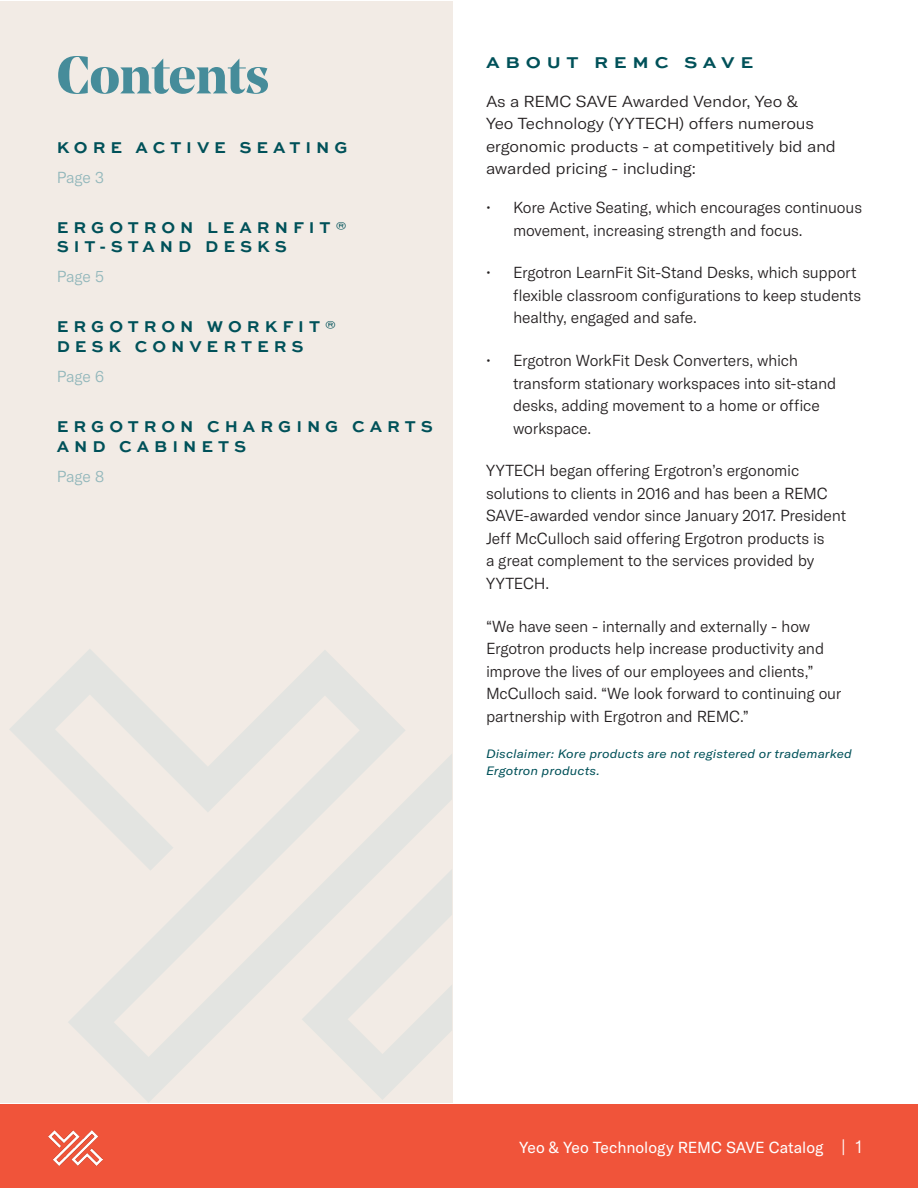
<style>
.page{position:relative;width:918px;height:1188px;background:#fff}
.page>*{position:absolute;margin:0;border:0;box-sizing:border-box;transform-origin:0 0}
.t1{font:700 52.5px "Noe Display";letter-spacing:-.01em;color:#468c9a}
.Body_Intro{font:700 16.5px/19.8px "Sweet Sans Pro";letter-spacing:.3em;color:#005159}
.Body_Intro-2{font:700 16.5px "Sweet Sans Pro";letter-spacing:.3em;color:#005159;scale:1.1 1}
.Body{font:300 15.75px/22.5px "GT America";letter-spacing:-.015em;color:#231f20}
.Body_Intro-3{font:300 15.75px/22.5px "GT America";letter-spacing:-.015em;color:#231f20;scale:1.1 1}
.t2{font:15.75px "GT America";letter-spacing:-.005em;color:#fff}
.t3{font:300 15.75px "GT America";letter-spacing:-.01em;color:#92b7bb}
.Body_Intro-4{font:italic 12px/16.5px "GT America";letter-spacing:.01em;color:#005159;scale:1.1 1}
.s1{font-weight:400}
.s2{font-weight:300;font-size:18px}
</style>
<div class="page">
<div style="left:0;top:1104px;width:918px;height:84px;background:#f0543a"></div>
<img style="left:48px;top:1130px;width:54px;height:36px">
<div style="left:0;top:1px;width:453px;height:1102px;background:#f2ebe5"></div>
<svg style="left:10px;top:649px;width:442px;height:453px"></svg>
<p class="t1" style="left:57px;top:40px;width:214px">Contents</p>
<p class="Body_Intro" style="left:57px;top:136px;width:293px">KORE ACTIVE SEATING</p>
<p class="t3" style="left:57px;top:168px;width:49px">Page 3</p>
<p class="Body_Intro" style="left:57px;top:216px;width:292px">ERGOTRON LEARNFIT<span class="s1">®</span></p>
<p class="Body_Intro" style="left:57px;top:236px;width:232px">SIT-STAND DESKS</p>
<p class="t3" style="left:57px;top:268px;width:49px">Page 5</p>
<p class="Body_Intro" style="left:57px;top:316px;width:281px">ERGOTRON WORKFIT<span class="s1">®</span></p>
<p class="Body_Intro" style="left:57px;top:336px;width:248px">DESK CONVERTERS</p>
<p class="t3" style="left:57px;top:367px;width:49px">Page 6</p>
<p class="Body_Intro" style="left:57px;top:415px;width:378px">ERGOTRON CHARGING CARTS<br>AND CABINETS</p>
<p class="t3" style="left:57px;top:467px;width:49px">Page 8</p>
<p class="Body_Intro-2" style="left:486px;top:50px;width:245px">ABOUT REMC SAVE</p>
<p class="Body_Intro-3" style="left:486px;top:90px;width:320px">As a REMC SAVE Awarded Vendor, Yeo &amp;<br>Yeo Technology (YYTECH) offers numerous ergonomic products - at competitively bid and awarded pricing - including:</p>
<p class="Body" style="left:513px;top:196px;width:351px;text-indent:-27px">• Kore Active Seating, which encourages continuous movement, increasing strength and focus.</p>
<p class="Body" style="left:513px;top:262px;width:350px;text-indent:-27px">• Ergotron LearnFit Sit-Stand Desks, which support flexible classroom configurations to keep students healthy, engaged and safe.</p>
<p class="Body" style="left:513px;top:349px;width:325px;text-indent:-27px">• Ergotron WorkFit Desk Converters, which transform stationary workspaces into sit-stand desks, adding movement to a home or office workspace.</p>
<p class="Body" style="left:486px;top:460px;width:362px">YYTECH began offering Ergotron’s ergonomic solutions to clients in 2016 and has been a REMC SAVE-awarded vendor since January 2017. President Jeff McCulloch said offering Ergotron products is<br>a great complement to the services provided by YYTECH.</p>
<p class="Body" style="left:486px;top:615px;width:357px">“We have seen - internally and externally - how Ergotron products help increase productivity and improve the lives of our employees and clients,” McCulloch said. “We look forward to continuing our partnership with Ergotron and REMC.”</p>
<p class="Body_Intro-4" style="left:486px;top:746px;width:334px">Disclaimer: Kore products are not registered or trademarked<br>Ergotron products.</p>
<p class="t2" style="left:519px;top:1138px;width:345px">Yeo &amp; Yeo Technology REMC SAVE Catalog <span class="s2">| 1</span></p>
</div>
